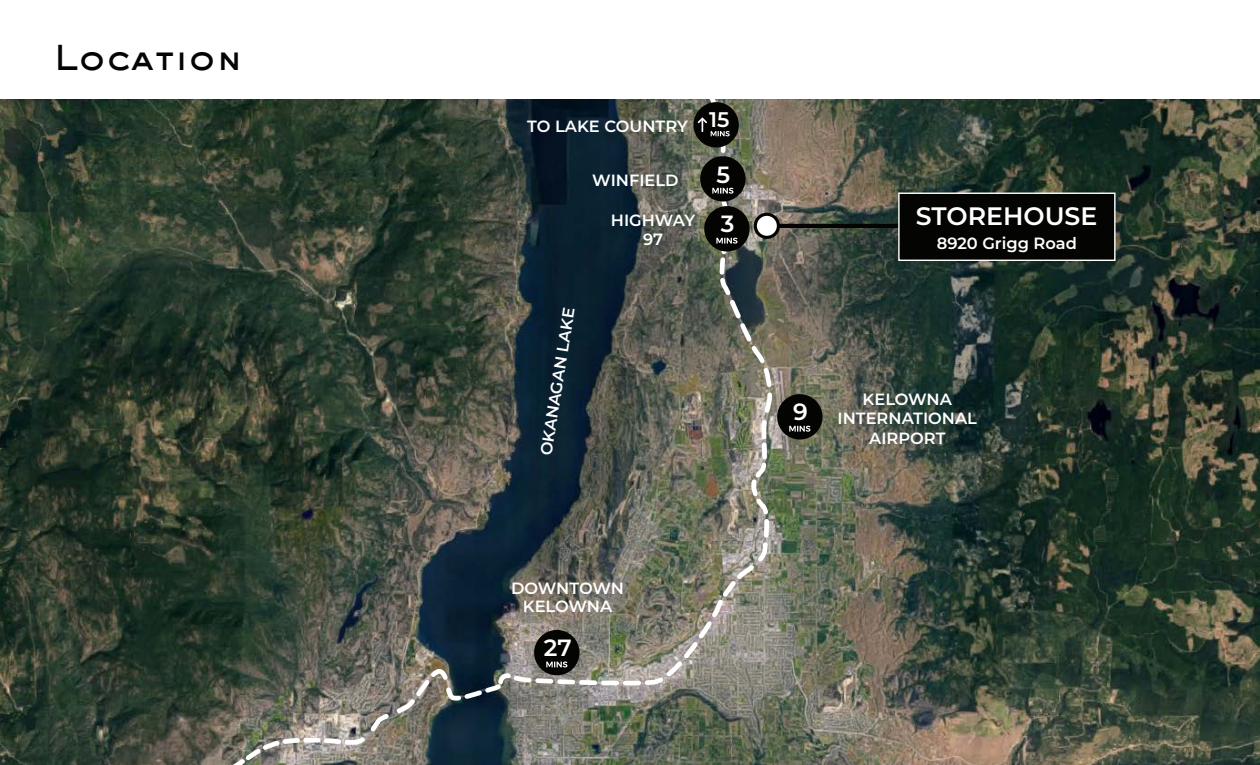
<style>
.page{position:relative;width:1260px;height:765px;background:#fff}
.page>*{position:absolute;margin:0;border:0;box-sizing:border-box;transform-origin:0 0}
.t1{font:800 33.75px "Sackers Gothic Std";color:#040503}
.t2{font:600 25.25px "Montserrat";color:#fff}
.t3{font:600 23.5px "Montserrat";color:#fff}
.t4{font:600 21.12px "Montserrat";color:#fff}
.t5{font:600 16.25px/19.5px "Montserrat";color:#fff;text-align:center}
</style>
<div class="page">
<img style="left:0;top:99px;width:1260px;height:666px">
<div style="left:777px;top:394px;width:46px;height:46px;background:#040503;border-radius:50%"></div>
<svg style="left:789px;top:426px;width:21px;height:6px"></svg>
<svg style="left:774px;top:364px;width:1px;height:31px"></svg>
<img style="left:218px;top:99px;width:556px;height:666px">
<div style="left:704px;top:206px;width:46px;height:45px;background:#040503;border-radius:50%"></div>
<div style="left:700px;top:156px;width:46px;height:46px;background:#040503;border-radius:50%"></div>
<div style="left:693px;top:102px;width:46px;height:46px;background:#040503;border-radius:50%"></div>
<svg style="left:716px;top:237px;width:22px;height:7px"></svg>
<svg style="left:712px;top:153px;width:21px;height:47px"></svg>
<svg style="left:696px;top:106px;width:34px;height:31px"></svg>
<hr style="left:761px;top:224px;width:179px;height:4px;background:#040503">
<div style="left:755px;top:214px;width:23px;height:23px;background:#fff;border-radius:50%"></div>
<div style="left:754px;top:213px;width:26px;height:26px;border:3px solid #040503;border-radius:50%"></div>
<div style="left:898px;top:193px;width:218px;height:68px;background:#040503;border:1px solid #fff"></div>
<p class="t1" style="left:53px;top:35px;width:191px">Location</p>
<p class="t5" style="left:527px;top:116px;width:162px">TO LAKE COUNTRY</p>
<p class="t5" style="left:592px;top:170px;width:88px">WINFIELD</p>
<p class="t5" style="left:611px;top:210px;width:86px">HIGHWAY</p>
<p class="t5" style="left:643px;top:229px;width:22px">97</p>
<p class="t4" style="left:709px;top:105px;width:22px">15</p>
<p class="t3" style="left:716px;top:158px;width:15px">5</p>
<p class="t3" style="left:721px;top:207px;width:15px">3</p>
<p class="t5" style="left:535px;top:454px;width:151px;rotate:-81deg">OKANAGAN LAKE</p>
<p class="t5" style="left:511px;top:577px;width:114px">DOWNTOWN</p>
<p class="t5" style="left:523px;top:596px;width:91px">KELOWNA</p>
<p class="t3" style="left:544px;top:631px;width:29px">27</p>
<p class="t2" style="left:916px;top:198px;width:183px">STOREHOUSE</p>
<p class="t5" style="left:937px;top:233px;width:142px">8920 Grigg Road</p>
<p class="t3" style="left:793px;top:395px;width:16px">9</p>
<p class="t5" style="left:838px;top:388px;width:141px">KELOWNA<br>INTERNATIONAL<br>AIRPORT</p>
</div>
